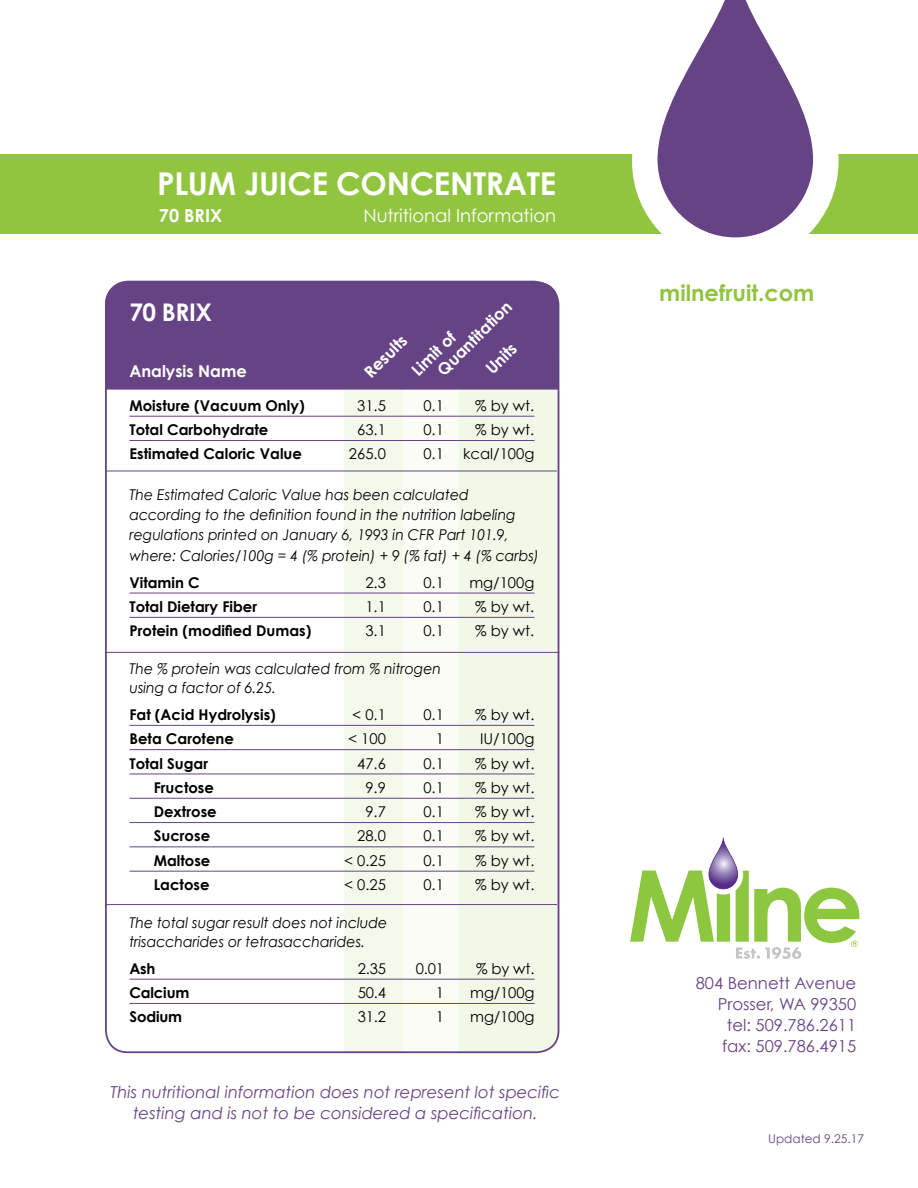
<style>
.page{position:relative;width:918px;height:1188px;background:#fff}
.page>*{position:absolute;margin:0;border:0;box-sizing:border-box;transform-origin:0 0}
.t1{font:700 31.5px "Century Gothic";letter-spacing:-.01em;color:#fff}
.t2{font:700 24.3px "Century Gothic";letter-spacing:-.02em;color:#fff}
.t3{font:700 22.5px "Century Gothic";color:#92c53f}
.t4{font:18px "Century Gothic";color:#fff}
.t5{font:700 18px "Century Gothic";color:#fff}
.t6{font:italic 16.5px/21px "Century Gothic";color:#664384;text-align:center}
.t7{font:16.5px/21px "Century Gothic";color:#664384;text-align:right}
.t8{font:700 16.35px/18.1px "Century Gothic";color:#fff}
.t9{font:italic 14.85px/20.2px "Century Gothic";color:#000;scale:.95 1}
.t10{font:14.85px "Century Gothic";color:#000}
.t11{font:700 14.85px "Century Gothic";color:#000}
.t12{font:12px "Century Gothic";color:#664384}
</style>
<div class="page">
<svg style="left:630px;top:838px;width:229px;height:121px"></svg>
<div style="left:458px;top:390px;width:101px;height:663px;background:#f2f8e8"></div>
<div style="left:344px;top:377px;width:60px;height:675px;background:#f4f9ec"></div>
<div style="left:403px;top:376px;width:55px;height:676px;background:#fafcf5"></div>
<div style="left:105px;top:281px;width:453px;height:109px;background:#664384"></div>
<hr style="left:129px;top:416px;width:405px;height:1px;background:#664384">
<hr style="left:129px;top:440px;width:405px;height:1px;background:#664384">
<hr style="left:129px;top:593px;width:405px;height:1px;background:#664384">
<hr style="left:129px;top:617px;width:405px;height:1px;background:#664384">
<hr style="left:129px;top:725px;width:405px;height:1px;background:#664384">
<hr style="left:129px;top:749px;width:405px;height:1px;background:#664384">
<hr style="left:129px;top:774px;width:405px;height:1px;background:#664384">
<hr style="left:129px;top:798px;width:405px;height:1px;background:#664384">
<hr style="left:129px;top:822px;width:405px;height:1px;background:#664384">
<hr style="left:129px;top:847px;width:405px;height:1px;background:#664384">
<hr style="left:129px;top:871px;width:405px;height:1px;background:#664384">
<hr style="left:129px;top:979px;width:406px;height:1px;background:#664384">
<hr style="left:129px;top:1003px;width:406px;height:1px;background:#664384">
<hr style="left:106px;top:471px;width:451px;height:1px;background:#664384">
<hr style="left:106px;top:652px;width:453px;height:1px;background:#664384">
<hr style="left:106px;top:904px;width:451px;height:1px;background:#664384">
<div style="left:0;top:155px;width:918px;height:79px;background:#92c53f"></div>
<svg style="left:632px;top:151px;width:207px;height:87px;fill:#fff"></svg>
<svg style="left:658px;top:0;width:155px;height:237px"></svg>
<h1 class="t1" style="left:157px;top:163px;width:401px">PLUM JUICE CONCENTRATE</h1>
<p class="t5" style="left:159px;top:204px;width:65px">70 BRIX</p>
<p class="t4" style="left:363px;top:204px;width:194px">Nutritional Information</p>
<p class="t8" style="left:421px;top:353px;width:99px;text-indent:-18px;rotate:-45deg">Limit of<br>Quantitation</p>
<h2 class="t2" style="left:129px;top:297px;width:84px">70 BRIX</h2>
<p class="t8" style="left:360px;top:368px;width:54px;rotate:-45deg">Results</p>
<p class="t8" style="left:482px;top:364px;width:38px;rotate:-45deg">Units</p>
<p class="t8" style="left:129px;top:362px;width:119px">Analysis Name</p>
<p class="t11" style="left:129px;top:396px;width:177px">Moisture (Vacuum Only)</p>
<p class="t10" style="left:357px;top:396px;width:30px">31.5</p>
<p class="t10" style="left:423px;top:396px;width:22px">0.1</p>
<p class="t10" style="left:475px;top:396px;width:61px">% by wt.</p>
<p class="t11" style="left:129px;top:420px;width:140px">Total Carbohydrate</p>
<p class="t10" style="left:357px;top:421px;width:30px">63.1</p>
<p class="t10" style="left:423px;top:421px;width:22px">0.1</p>
<p class="t10" style="left:475px;top:421px;width:61px">% by wt.</p>
<p class="t11" style="left:129px;top:445px;width:174px">Estimated Caloric Value</p>
<p class="t10" style="left:349px;top:445px;width:39px">265.0</p>
<p class="t10" style="left:423px;top:445px;width:22px">0.1</p>
<p class="t10" style="left:463px;top:445px;width:73px">kcal/100g</p>
<p class="t9" style="left:129px;top:484px;width:433px">The Estimated Caloric Value has been calculated according to the definition found in the nutrition labeling regulations printed on January 6, 1993 in CFR Part 101.9, where: Calories/100g = 4 (% protein) + 9 (% fat) + 4 (% carbs)</p>
<p class="t11" style="left:129px;top:573px;width:72px">Vitamin C</p>
<p class="t10" style="left:365px;top:573px;width:22px">2.3</p>
<p class="t10" style="left:423px;top:573px;width:22px">0.1</p>
<p class="t10" style="left:469px;top:573px;width:67px">mg/100g</p>
<p class="t11" style="left:129px;top:597px;width:129px">Total Dietary Fiber</p>
<p class="t10" style="left:365px;top:597px;width:22px">1.1</p>
<p class="t10" style="left:423px;top:597px;width:22px">0.1</p>
<p class="t10" style="left:475px;top:597px;width:61px">% by wt.</p>
<p class="t11" style="left:129px;top:621px;width:184px">Protein (modified Dumas)</p>
<p class="t10" style="left:365px;top:622px;width:22px">3.1</p>
<p class="t10" style="left:423px;top:622px;width:22px">0.1</p>
<p class="t10" style="left:475px;top:622px;width:61px">% by wt.</p>
<p class="t9" style="left:129px;top:659px;width:330px;line-height:18.9px">The % protein was calculated from % nitrogen using a factor of 6.25.</p>
<p class="t11" style="left:129px;top:705px;width:148px">Fat (Acid Hydrolysis)</p>
<p class="t10" style="left:352px;top:705px;width:35px">&lt; 0.1</p>
<p class="t10" style="left:423px;top:705px;width:22px">0.1</p>
<p class="t10" style="left:475px;top:705px;width:61px">% by wt.</p>
<p class="t11" style="left:129px;top:729px;width:106px">Beta Carotene</p>
<p class="t10" style="left:348px;top:730px;width:39px">&lt; 100</p>
<p class="t10" style="left:436px;top:730px;width:10px">1</p>
<p class="t10" style="left:480px;top:730px;width:56px">IU/100g</p>
<p class="t11" style="left:129px;top:754px;width:80px">Total Sugar</p>
<p class="t10" style="left:357px;top:754px;width:30px">47.6</p>
<p class="t10" style="left:423px;top:754px;width:22px">0.1</p>
<p class="t10" style="left:475px;top:754px;width:61px">% by wt.</p>
<p class="t11" style="left:154px;top:778px;width:62px">Fructose</p>
<p class="t10" style="left:365px;top:778px;width:22px">9.9</p>
<p class="t10" style="left:423px;top:778px;width:22px">0.1</p>
<p class="t10" style="left:475px;top:778px;width:61px">% by wt.</p>
<p class="t11" style="left:154px;top:802px;width:64px">Dextrose</p>
<p class="t10" style="left:365px;top:803px;width:22px">9.7</p>
<p class="t10" style="left:423px;top:803px;width:22px">0.1</p>
<p class="t10" style="left:475px;top:803px;width:61px">% by wt.</p>
<p class="t11" style="left:154px;top:827px;width:58px">Sucrose</p>
<p class="t10" style="left:357px;top:827px;width:30px">28.0</p>
<p class="t10" style="left:423px;top:827px;width:22px">0.1</p>
<p class="t10" style="left:475px;top:827px;width:61px">% by wt.</p>
<p class="t11" style="left:154px;top:851px;width:58px">Maltose</p>
<p class="t10" style="left:344px;top:851px;width:43px">&lt; 0.25</p>
<p class="t10" style="left:423px;top:851px;width:22px">0.1</p>
<p class="t10" style="left:475px;top:851px;width:61px">% by wt.</p>
<p class="t11" style="left:154px;top:875px;width:57px">Lactose</p>
<p class="t10" style="left:344px;top:876px;width:43px">&lt; 0.25</p>
<p class="t10" style="left:423px;top:876px;width:22px">0.1</p>
<p class="t10" style="left:475px;top:876px;width:61px">% by wt.</p>
<p class="t9" style="left:129px;top:913px;width:273px;line-height:18.9px">The total sugar result does not include trisaccharides or tetrasaccharides.</p>
<p class="t11" style="left:129px;top:959px;width:28px">Ash</p>
<p class="t10" style="left:358px;top:959px;width:30px">2.35</p>
<p class="t10" style="left:416px;top:959px;width:30px">0.01</p>
<p class="t10" style="left:476px;top:959px;width:60px">% by wt.</p>
<p class="t11" style="left:129px;top:983px;width:61px">Calcium</p>
<p class="t10" style="left:358px;top:984px;width:30px">50.4</p>
<p class="t10" style="left:436px;top:984px;width:10px">1</p>
<p class="t10" style="left:470px;top:984px;width:66px">mg/100g</p>
<p class="t11" style="left:129px;top:1008px;width:54px">Sodium</p>
<p class="t10" style="left:358px;top:1008px;width:30px">31.2</p>
<p class="t10" style="left:436px;top:1008px;width:10px">1</p>
<p class="t10" style="left:470px;top:1008px;width:66px">mg/100g</p>
<p class="t6" style="left:111px;top:1082px;width:451px">This nutritional information does not represent lot specific testing and is not to be considered a specification.</p>
<h3 class="t3" style="left:659px;top:278px;width:157px">milnefruit.com</h3>
<p class="t7" style="left:696px;top:973px;width:162px">804 Bennett Avenue<br>Prosser, WA 99350 tel: 509.786.2611 fax: 509.786.4915</p>
<p class="t12" style="left:768px;top:1131px;width:97px">Updated 9.25.17</p>
</div>
